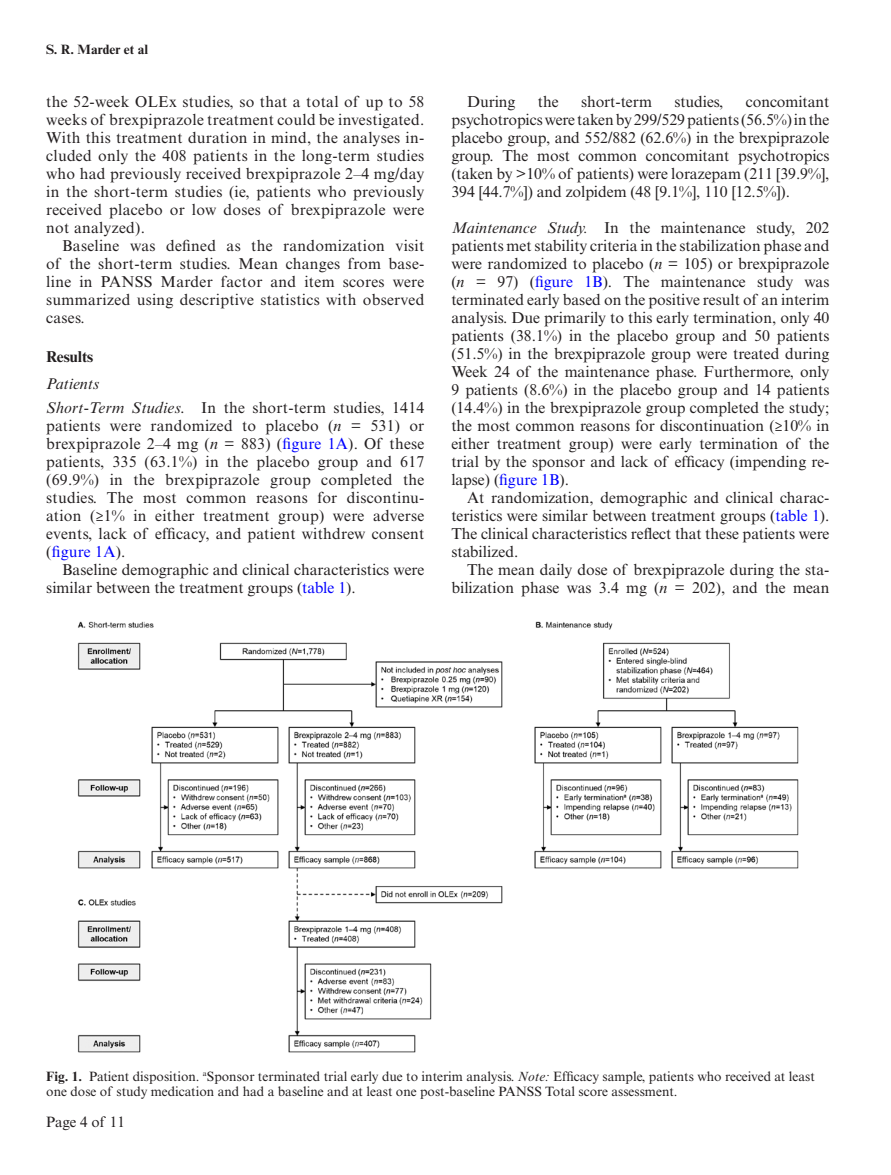
<style>
.page{position:relative;width:891px;height:1175px;background:#fff}
.page>*{position:absolute;margin:0;border:0;box-sizing:border-box;transform-origin:0 0}
.t1{font:15.75px/18px "Times New Roman MT Std";color:#231f20;text-align:justify}
.t2{font:700 15.75px "Times New Roman MT Std";color:#231f20}
.t3{font:15px "Times New Roman MT Std";color:#231f20}
.t4{font:13.5px/15px "Times New Roman MT Std";color:#231f20}
.t5{font:700 13.5px "Times New Roman MT Std";color:#231f20}
.s1{font-style:italic}
.s2{font-family:"Times LT Std";font-style:italic}
.s3{color:#00f}
.s4{font-weight:700}
</style>
<div class="page">
<img style="left:77px;top:621px;width:722px;height:432px">
<p class="t5" style="left:46px;top:41px;width:103px">S. R. Marder et al</p>
<p class="t1" style="left:46px;top:92px;width:380px">the 52-week OLEx studies, so that a total of up to 58 weeks of brexpiprazole treatment could be investigated.<br>With this treatment duration in mind, the analyses in&shy;cluded only the 408 patients in the long-term studies who had previously received brexpiprazole 2–4 mg/day in the short-term studies (ie, patients who previously received placebo or low doses of brexpiprazole were not analyzed).</p>
<p class="t1" style="left:46px;top:236px;width:380px;text-indent:16px">Baseline was defined as the randomization visit of the short-term studies. Mean changes from base&shy;line in PANSS Marder factor and item scores were summarized using descriptive statistics with observed cases.</p>
<p class="t2" style="left:46px;top:346px;width:49px">Results</p>
<p class="t1" style="left:46px;top:371px;width:379px;line-height:24px"><span class="s1">Patients<br>Short-Term Studies</span><span class="s2">.</span> In the short-term studies, 1414</p>
<p class="t1" style="left:46px;top:416px;width:380px">patients were randomized to placebo (<span class="s1">n</span> = 531) or brexpiprazole 2–4 mg (<span class="s1">n</span> = 883) (<span class="s3">figure 1A</span>). Of these patients, 335 (63.1%) in the placebo group and 617 (69.9%) in the brexpiprazole group completed the studies. The most common reasons for discontinu&shy;ation (≥1% in either treatment group) were adverse events, lack of efficacy, and patient withdrew consent (<span class="s3">figure 1A</span>).</p>
<p class="t1" style="left:46px;top:560px;width:379px;text-indent:16px">Baseline demographic and clinical characteristics were similar between the treatment groups (<span class="s3">table 1</span>).</p>
<p class="t1" style="left:451px;top:92px;width:380px;text-indent:294px">concomitant psychotropics were taken by 299/529 patients (56.5%) in the placebo group, and 552/882 (62.6%) in the brexpiprazole group. The most common concomitant psychotropics (taken by &gt;10% of patients) were lorazepam (211 [39.9%], 394 [44.7%]) and zolpidem (48 [9.1%], 110 [12.5%]).</p>
<p class="t1" style="left:451px;top:218px;width:380px"><span class="s1">Maintenance Study.</span> In the maintenance study, 202 patients met stability criteria in the stabilization phase and were randomized to placebo (<span class="s1">n</span> = 105) or brexpiprazole (<span class="s1">n</span> = 97) (<span class="s3">figure 1B</span>). The maintenance study was terminated early based on the positive result of an interim analysis. Due primarily to this early termination, only 40 patients (38.1%) in the placebo group and 50 patients (51.5%) in the brexpiprazole group were treated during Week 24 of the maintenance phase. Furthermore, only 9 patients (8.6%) in the placebo group and 14 patients (14.4%) in the brexpiprazole group completed the study; the most common reasons for discontinuation (≥10% in either treatment group) were early termination of the trial by the sponsor and lack of efficacy (impending re&shy;lapse) (<span class="s3">figure 1B</span>).</p>
<p class="t1" style="left:451px;top:488px;width:380px;text-indent:16px">At randomization, demographic and clinical charac&shy;teristics were similar between treatment groups (<span class="s3">table 1</span>).<br>The clinical characteristics reflect that these patients were stabilized.</p>
<p class="t1" style="left:451px;top:560px;width:380px;text-align:right">The mean daily dose of brexpiprazole during the sta&shy;bilization phase was 3.4 mg (<span class="s1">n</span> = 202), and the mean</p>
<p class="t1" style="left:467px;top:92px;width:50px">During</p>
<p class="t1" style="left:538px;top:92px;width:22px">the</p>
<p class="t1" style="left:581px;top:92px;width:72px">short-term</p>
<p class="t1" style="left:674px;top:92px;width:50px">studies,</p>
<p class="t4" style="left:46px;top:1068px;width:770px"><span class="s4">Fig. 1.</span> Patient disposition. <sup>a</sup>Sponsor terminated trial early due to interim analysis. <span class="s1">Note:</span> Efficacy sample, patients who received at least one dose of study medication and had a baseline and at least one post-baseline PANSS Total score assessment.</p>
<p class="t3" style="left:46px;top:1113px;width:80px">Page 4 of 11</p>
</div>
